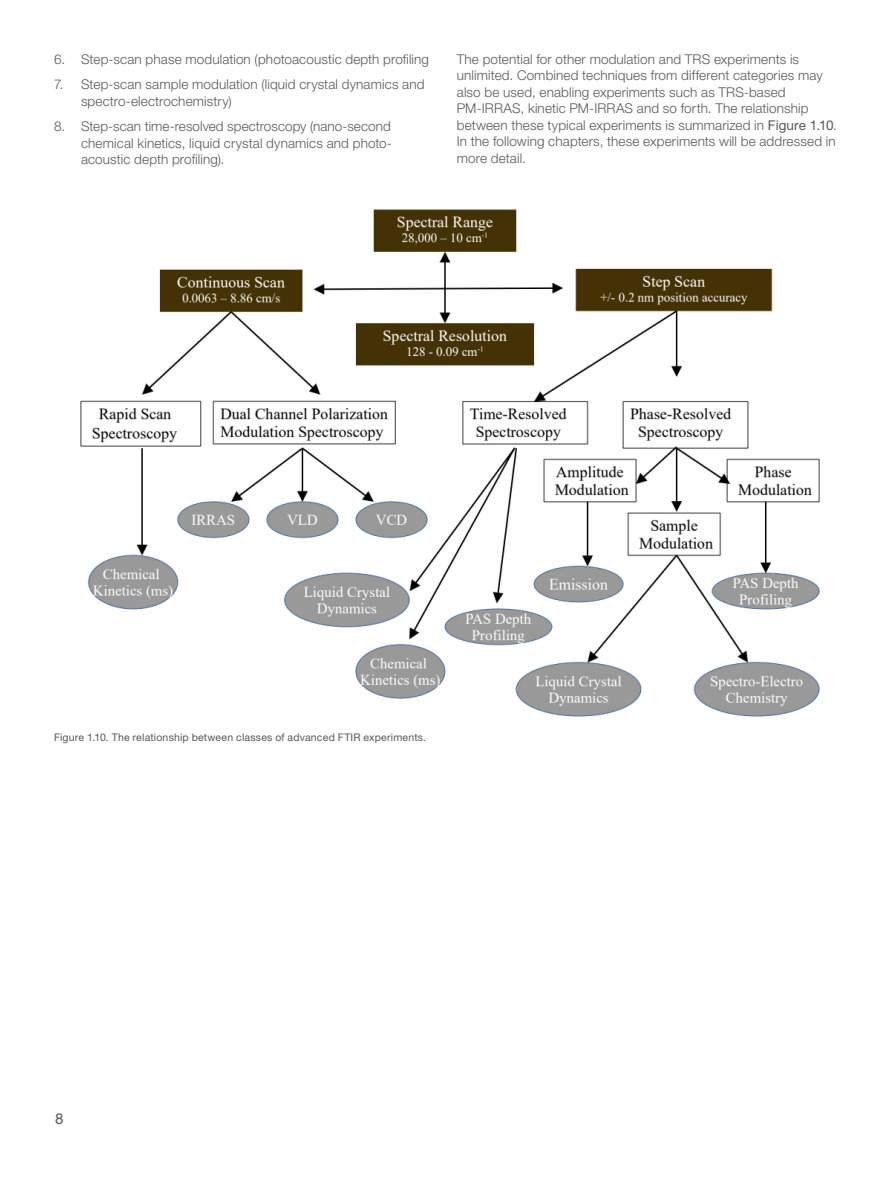
<style>
.page{position:relative;width:891px;height:1188px;background:#fff}
.page>*{position:absolute;margin:0;border:0;box-sizing:border-box;transform-origin:0 0}
.t1{font:15px "Helvetica Neue LT Pro";color:#58595b}
.t2{font:300 13.5px/16.5px "Helvetica Neue LT Pro";letter-spacing:.01em;color:#58595b}
.t3{font:10.5px "Helvetica Neue LT Pro";letter-spacing:.015em;color:#58595b}
.s1{font-weight:400}
</style>
<div class="page">
<img style="left:80px;top:209px;width:740px;height:508px">
<p class="t2" style="left:54px;top:50px;width:377px">6. Step-scan phase modulation (photoacoustic depth profiling</p>
<p class="t2" style="left:81px;top:76px;width:345px;text-indent:-27px">7. Step-scan sample modulation (liquid crystal dynamics and spectro-electrochemistry)</p>
<p class="t2" style="left:81px;top:118px;width:312px;text-align:justify;text-indent:-27px">8. Step-scan time-resolved spectroscopy (nano-second chemical kinetics, liquid crystal dynamics and photo&shy;acoustic depth profiling).</p>
<p class="t2" style="left:457px;top:50px;width:382px">The potential for other modulation and TRS experiments is unlimited. Combined techniques from different categories may also be used, enabling experiments such as TRS-based PM-IRRAS, kinetic PM-IRRAS and so forth. The relationship between these typical experiments is summarized in <span class="s1">Figure 1.10</span>.<br>In the following chapters, these experiments will be addressed in more detail.</p>
<p class="t3" style="left:54px;top:731px;width:374px">Figure 1.10. The relationship between classes of advanced FTIR experiments.</p>
<p class="t1" style="left:55px;top:1110px;width:10px">8</p>
</div>
